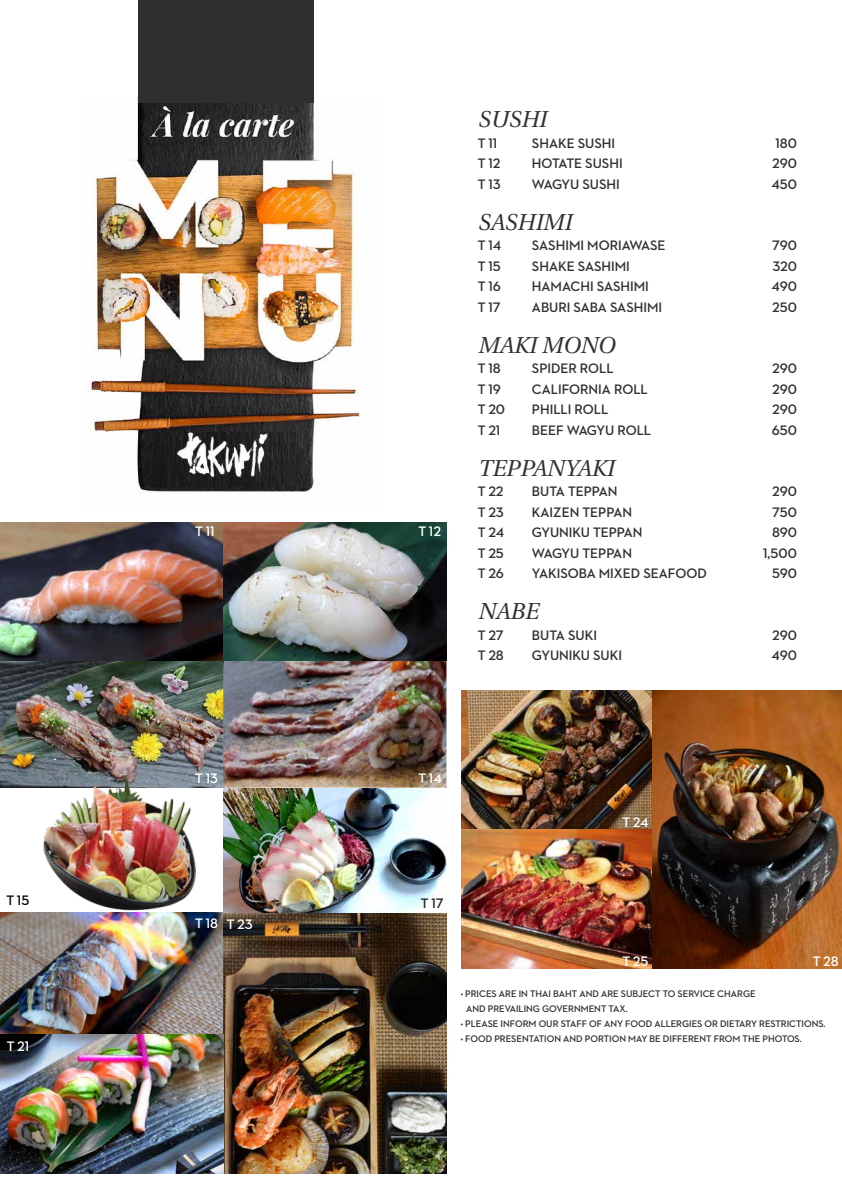
<style>
.page{position:relative;width:842px;height:1191px;background:#fff}
.page>*{position:absolute;margin:0;border:0;box-sizing:border-box;transform-origin:0 0}
.t1{font:italic 23px "Heuristica";color:#313032}
.t2{font:700 14px "Neutraface 2 Display";color:#313032}
.t3{font:700 14px "Neutraface 2 Display";color:#fff}
.t4{font:700 14px "Neutraface 2 Display";color:#262627}
.t5{font:700 14px "Neutraface 2 Display";color:#0b080e}
.t6{font:700 9.7px/15.1px "Neutraface 2 Display";color:#313032}
</style>
<div class="page">
<img style="left:0;top:661px;width:446px;height:126px">
<img style="left:0;top:522px;width:446px;height:139px">
<img style="left:0;top:912px;width:223px;height:261px">
<img style="left:223px;top:788px;width:223px;height:385px">
<img style="left:32px;top:767px;width:169px;height:152px">
<img style="left:462px;top:690px;width:380px;height:278px">
<img style="left:84px;top:96px;width:276px;height:396px">
<div style="left:138px;top:0;width:175px;height:103px;background:#2f2f30"></div>
<p class="t5" style="left:7px;top:892px;width:24px">T 15</p>
<p class="t3" style="left:7px;top:1038px;width:24px">T 21</p>
<p class="t3" style="left:195px;top:523px;width:21px">T 11</p>
<p class="t3" style="left:419px;top:523px;width:24px">T 12</p>
<h1 class="t1" style="left:478px;top:102px;width:70px">SUSHI</h1>
<p class="t2" style="left:478px;top:135px;width:21px">T 11</p>
<p class="t2" style="left:532px;top:135px;width:85px">SHAKE SUSHI</p>
<p class="t2" style="left:775px;top:135px;width:23px">180</p>
<p class="t2" style="left:478px;top:156px;width:24px">T 12</p>
<p class="t2" style="left:532px;top:156px;width:92px">HOTATE SUSHI</p>
<p class="t2" style="left:772px;top:156px;width:26px">290</p>
<p class="t2" style="left:478px;top:176px;width:24px">T 13</p>
<p class="t2" style="left:532px;top:176px;width:89px">WAGYU SUSHI</p>
<p class="t2" style="left:771px;top:176px;width:27px">450</p>
<h1 class="t1" style="left:478px;top:204px;width:95px">SASHIMI</h1>
<p class="t2" style="left:478px;top:238px;width:25px">T 14</p>
<p class="t2" style="left:532px;top:238px;width:135px">SASHIMI MORIAWASE</p>
<p class="t2" style="left:772px;top:238px;width:27px">790</p>
<p class="t2" style="left:478px;top:258px;width:24px">T 15</p>
<p class="t2" style="left:532px;top:258px;width:99px">SHAKE SASHIMI</p>
<p class="t2" style="left:772px;top:258px;width:26px">320</p>
<p class="t2" style="left:478px;top:279px;width:24px">T 16</p>
<p class="t2" style="left:532px;top:279px;width:118px">HAMACHI SASHIMI</p>
<p class="t2" style="left:772px;top:279px;width:27px">490</p>
<p class="t2" style="left:478px;top:299px;width:24px">T 17</p>
<p class="t2" style="left:532px;top:299px;width:132px">ABURI SABA SASHIMI</p>
<p class="t2" style="left:772px;top:299px;width:26px">250</p>
<h1 class="t1" style="left:478px;top:327px;width:138px">MAKI MONO</h1>
<p class="t2" style="left:478px;top:361px;width:24px">T 18</p>
<p class="t2" style="left:532px;top:361px;width:83px">SPIDER ROLL</p>
<p class="t2" style="left:772px;top:361px;width:26px">290</p>
<p class="t2" style="left:478px;top:381px;width:24px">T 19</p>
<p class="t2" style="left:532px;top:381px;width:117px">CALIFORNIA ROLL</p>
<p class="t2" style="left:772px;top:381px;width:26px">290</p>
<p class="t2" style="left:478px;top:402px;width:29px">T 20</p>
<p class="t2" style="left:532px;top:402px;width:78px">PHILLI ROLL</p>
<p class="t2" style="left:772px;top:402px;width:26px">290</p>
<p class="t2" style="left:478px;top:422px;width:24px">T 21</p>
<p class="t2" style="left:532px;top:422px;width:121px">BEEF WAGYU ROLL</p>
<p class="t2" style="left:772px;top:422px;width:27px">650</p>
<h1 class="t1" style="left:478px;top:450px;width:138px">TEPPANYAKI</h1>
<p class="t2" style="left:478px;top:484px;width:27px">T 22</p>
<p class="t2" style="left:532px;top:484px;width:87px">BUTA TEPPAN</p>
<p class="t2" style="left:772px;top:484px;width:26px">290</p>
<p class="t2" style="left:478px;top:504px;width:27px">T 23</p>
<p class="t2" style="left:532px;top:504px;width:102px">KAIZEN TEPPAN</p>
<p class="t2" style="left:772px;top:504px;width:26px">750</p>
<p class="t2" style="left:478px;top:525px;width:27px">T 24</p>
<p class="t2" style="left:532px;top:525px;width:112px">GYUNIKU TEPPAN</p>
<p class="t2" style="left:772px;top:525px;width:26px">890</p>
<p class="t2" style="left:478px;top:545px;width:27px">T 25</p>
<p class="t2" style="left:532px;top:545px;width:102px">WAGYU TEPPAN</p>
<p class="t2" style="left:763px;top:545px;width:35px">1,500</p>
<p class="t2" style="left:478px;top:566px;width:28px">T 26</p>
<p class="t2" style="left:532px;top:566px;width:176px">YAKISOBA MIXED SEAFOOD</p>
<p class="t2" style="left:772px;top:566px;width:26px">590</p>
<h1 class="t1" style="left:478px;top:594px;width:62px">NABE</h1>
<p class="t2" style="left:478px;top:627px;width:27px">T 27</p>
<p class="t2" style="left:532px;top:627px;width:67px">BUTA SUKI</p>
<p class="t2" style="left:772px;top:627px;width:26px">290</p>
<p class="t2" style="left:478px;top:648px;width:27px">T 28</p>
<p class="t2" style="left:532px;top:648px;width:91px">GYUNIKU SUKI</p>
<p class="t2" style="left:772px;top:648px;width:27px">490</p>
<p class="t3" style="left:195px;top:770px;width:24px">T 13</p>
<p class="t3" style="left:419px;top:770px;width:25px">T 14</p>
<p class="t3" style="left:622px;top:814px;width:27px">T 24</p>
<p class="t3" style="left:195px;top:916px;width:59px">T 18 T 23</p>
<p class="t4" style="left:421px;top:895px;width:24px">T 17</p>
<p class="t3" style="left:622px;top:953px;width:27px">T 25</p>
<p class="t3" style="left:813px;top:953px;width:27px">T 28</p>
<p class="t6" style="left:466px;top:986px;width:291px;text-indent:-5px">• PRICES ARE IN THAI BAHT AND ARE SUBJECT TO SERVICE CHARGE<br>AND PREVAILING GOVERNMENT TAX.</p>
<p class="t6" style="left:461px;top:1016px;width:366px">• PLEASE INFORM OUR STAFF OF ANY FOOD ALLERGIES OR DIETARY RESTRICTIONS.</p>
<p class="t6" style="left:461px;top:1031px;width:342px">• FOOD PRESENTATION AND PORTION MAY BE DIFFERENT FROM THE PHOTOS.</p>
</div>
